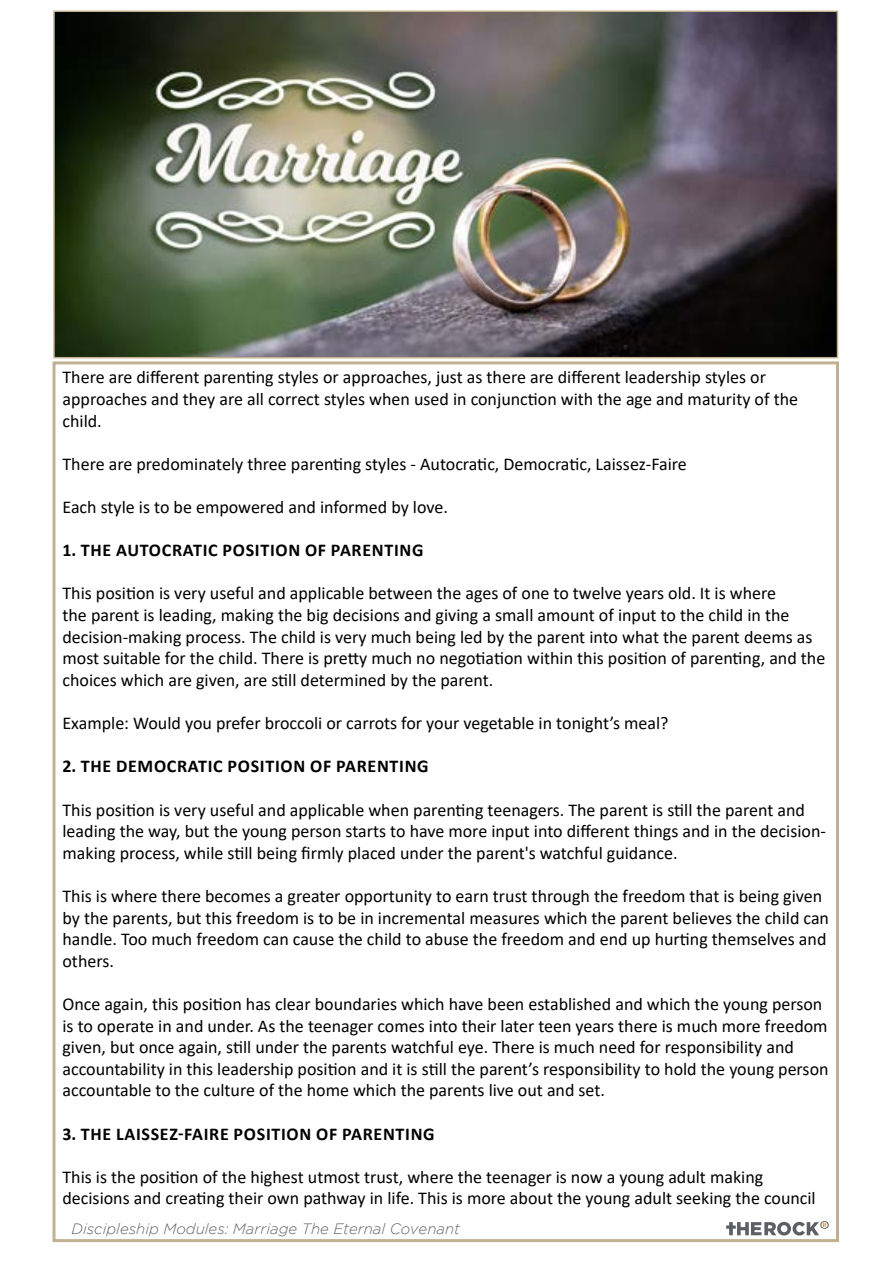
<style>
.page{position:relative;width:893px;height:1263px;background:#fff}
.page>*{position:absolute;margin:0;border:0;box-sizing:border-box;transform-origin:0 0}
.t1{font:18px/21.6px "Calibri";color:#000}
.t2{font:700 18px "Calibri";letter-spacing:.04em;color:#000}
.t3{font:italic 300 15px "Gotham";color:#636466}
</style>
<div class="page">
<img style="left:56px;top:14px;width:779px;height:341px">
<div style="left:53px;top:11px;width:785px;height:347px;border:2px solid #c1b191"></div>
<svg style="left:726px;top:1221px;width:103px;height:14px"></svg>
<p class="t1" style="left:63px;top:366px;width:737px">There are different parenting styles or approaches, just as there are different leadership styles or approaches and they are all correct styles when used in conjunction with the age and maturity of the child.</p>
<p class="t1" style="left:63px;top:453px;width:626px">There are predominately three parenting styles - Autocratic, Democratic, Laissez-Faire</p>
<p class="t1" style="left:63px;top:496px;width:387px">Each style is to be empowered and informed by love.</p>
<p class="t2" style="left:63px;top:538px;width:363px">1. THE AUTOCRATIC POSITION OF PARENTING</p>
<p class="t1" style="left:63px;top:582px;width:764px">This position is very useful and applicable between the ages of one to twelve years old. It is where<br>the parent is leading, making the big decisions and giving a small amount of input to the child in the decision-making process. The child is very much being led by the parent into what the parent deems as most suitable for the child. There is pretty much no negotiation within this position of parenting, and the choices which are given, are still determined by the parent.</p>
<p class="t1" style="left:63px;top:712px;width:608px">Example: Would you prefer broccoli or carrots for your vegetable in tonight’s meal?</p>
<p class="t2" style="left:63px;top:754px;width:368px">2. THE DEMOCRATIC POSITION OF PARENTING</p>
<p class="t1" style="left:63px;top:798px;width:765px">This position is very useful and applicable when parenting teenagers. The parent is still the parent and leading the way, but the young person starts to have more input into different things and in the decision&shy;making process, while still being firmly placed under the parent's watchful guidance.</p>
<p class="t1" style="left:63px;top:885px;width:768px">This is where there becomes a greater opportunity to earn trust through the freedom that is being given by the parents, but this freedom is to be in incremental measures which the parent believes the child can handle. Too much freedom can cause the child to abuse the freedom and end up hurting themselves and others.</p>
<p class="t1" style="left:63px;top:993px;width:768px">Once again, this position has clear boundaries which have been established and which the young person is to operate in and under. As the teenager comes into their later teen years there is much more freedom given, but once again, still under the parents watchful eye. There is much need for responsibility and accountability in this leadership position and it is still the parent’s responsibility to hold the young person accountable to the culture of the home which the parents live out and set.</p>
<p class="t2" style="left:63px;top:1121px;width:374px">3. THE LAISSEZ-FAIRE POSITION OF PARENTING</p>
<p class="t1" style="left:63px;top:1165px;width:755px">This is the position of the highest utmost trust, where the teenager is now a young adult making decisions and creating their own pathway in life. This is more about the young adult seeking the council</p>
<p class="t3" style="left:72px;top:1220px;width:390px">Discipleship Modules: Marriage The Eternal Covenant</p>
</div>
